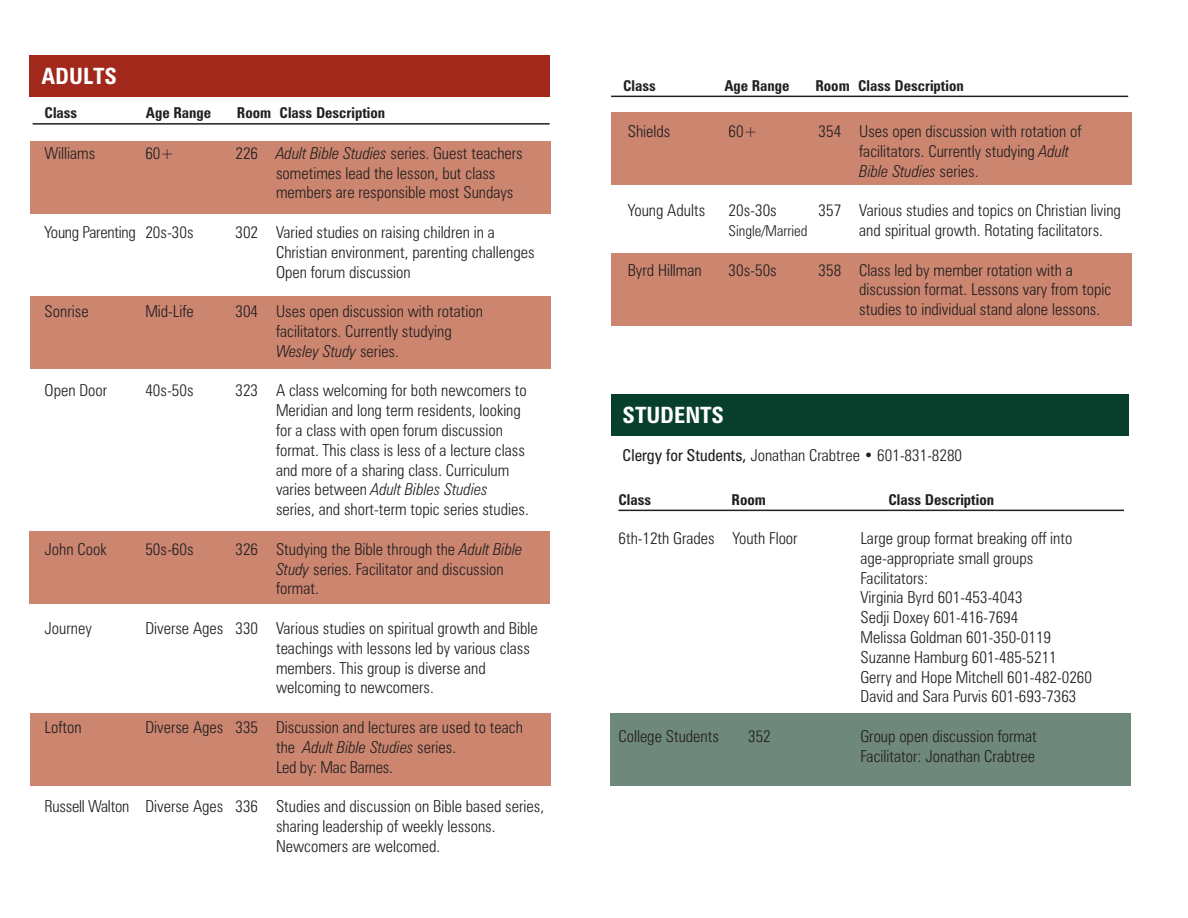
<style>
.page{position:relative;width:1188px;height:918px;background:#fff}
.page>*{position:absolute;margin:0;border:0;box-sizing:border-box;transform-origin:0 0}
.t1{font:700 condensed 22.5px "Zurich BT";color:#fff}
.t2{font:300 condensed 16.5px/19.8px "Zurich BT";color:#231f20}
.t3{font:700 condensed 15px "Zurich BT";color:#231f20}
.t4{font:300 condensed 15px "Zurich BT";color:#231f20}
.s1{font-style:italic}
.s2{font-weight:400}
</style>
<div class="page">
<div style="left:30px;top:141px;width:520px;height:73px;background:#cc8670"></div>
<div style="left:30px;top:297px;width:520px;height:72px;background:#cc8670"></div>
<div style="left:30px;top:531px;width:520px;height:73px;background:#cc8670"></div>
<div style="left:30px;top:713px;width:520px;height:73px;background:#cc8670"></div>
<div style="left:611px;top:113px;width:520px;height:72px;background:#cc8670"></div>
<div style="left:611px;top:254px;width:520px;height:72px;background:#cc8670"></div>
<div style="left:611px;top:395px;width:517px;height:41px;background:#083f2c"></div>
<hr style="left:618px;top:510px;width:506px;height:1px;background:#231f20">
<div style="left:30px;top:55px;width:520px;height:42px;background:#a1281b"></div>
<hr style="left:33px;top:123px;width:517px;height:2px;background:#231f20">
<hr style="left:611px;top:96px;width:517px;height:1px;background:#231f20">
<div style="left:610px;top:713px;width:520px;height:73px;background:#6e887c"></div>
<h1 class="t1" style="left:41px;top:63px;width:77px">ADULTS</h1>
<p class="t3" style="left:45px;top:104px;width:34px">Class</p>
<p class="t3" style="left:146px;top:104px;width:67px">Age Range</p>
<p class="t3" style="left:237px;top:104px;width:150px">Room Class Description</p>
<p class="t2" style="left:45px;top:145px;width:52px">Williams</p>
<p class="t2" style="left:145px;top:145px;width:30px">60+</p>
<p class="t2" style="left:276px;top:145px;width:248px;text-indent:-41px">226 <span class="s1">Adult Bible Studies</span> series. Guest teachers sometimes lead the lesson, but class members are responsible most Sundays</p>
<p class="t2" style="left:45px;top:224px;width:151px">Young Parenting 20s-30s</p>
<p class="t2" style="left:276px;top:224px;width:260px;text-indent:-41px">302 Varied studies on raising children in a<br>Christian environment, parenting challenges<br>Open forum discussion</p>
<p class="t2" style="left:45px;top:303px;width:46px">Sonrise</p>
<p class="t2" style="left:145px;top:303px;width:50px">Mid-Life</p>
<p class="t2" style="left:276px;top:303px;width:209px;text-indent:-41px">304 Uses open discussion with rotation facilitators. Currently studying<br><span class="s1">Wesley Study</span> series.</p>
<p class="t2" style="left:45px;top:382px;width:64px">Open Door</p>
<p class="t2" style="left:145px;top:382px;width:50px">40s-50s</p>
<p class="t2" style="left:276px;top:382px;width:254px;text-indent:-41px">323 A class welcoming for both newcomers to Meridian and long term residents, looking for a class with open forum discussion format. This class is less of a lecture class and more of a sharing class. Curriculum varies between <span class="s1">Adult Bibles Studies </span>series, and short-term topic series studies.</p>
<p class="t2" style="left:45px;top:541px;width:64px">John Cook</p>
<p class="t2" style="left:145px;top:541px;width:50px">50s-60s</p>
<p class="t2" style="left:276px;top:541px;width:248px;text-indent:-41px">326 Studying the Bible through the <span class="s1">Adult Bible<br>Study</span> series. Facilitator and discussion format.</p>
<p class="t2" style="left:45px;top:620px;width:49px">Journey</p>
<p class="t2" style="left:276px;top:620px;width:263px;text-indent:-131px">Diverse Ages 330 Various studies on spiritual growth and Bible teachings with lessons led by various class members. This group is diverse and welcoming to newcomers.</p>
<p class="t2" style="left:45px;top:719px;width:38px">Lofton</p>
<p class="t2" style="left:276px;top:719px;width:249px;text-indent:-131px">Diverse Ages 335 Discussion and lectures are used to teach the <span class="s1">Adult Bible Studies</span> series.<br>Led by: Mac Barnes.</p>
<p class="t2" style="left:276px;top:798px;width:270px;text-indent:-231px">Russell Walton Diverse Ages 336 Studies and discussion on Bible based series, sharing leadership of weekly lessons.<br>Newcomers are welcomed.</p>
<p class="t3" style="left:623px;top:77px;width:34px">Class</p>
<p class="t3" style="left:724px;top:77px;width:67px">Age Range</p>
<p class="t3" style="left:815px;top:77px;width:150px">Room Class Description</p>
<p class="t2" style="left:628px;top:123px;width:44px">Shields</p>
<p class="t2" style="left:729px;top:123px;width:30px">60+</p>
<p class="t2" style="left:859px;top:123px;width:224px;text-indent:-41px">354 Uses open discussion with rotation of facilitators. Currently studying <span class="s1">Adult<br>Bible Studies</span> series.</p>
<p class="t2" style="left:628px;top:202px;width:79px">Young Adults</p>
<p class="t2" style="left:729px;top:202px;width:50px">20s-30s</p>
<p class="t2" style="left:819px;top:202px;width:304px">357 Various studies and topics on Christian living</p>
<p class="t4" style="left:729px;top:225px;width:80px">Single/Married</p>
<p class="t2" style="left:859px;top:222px;width:245px">and spiritual growth. Rotating facilitators.</p>
<p class="t2" style="left:628px;top:261px;width:75px">Byrd Hillman</p>
<p class="t2" style="left:729px;top:261px;width:50px">30s-50s</p>
<p class="t2" style="left:859px;top:261px;width:254px;text-indent:-41px">358 Class led by member rotation with a discussion format. Lessons vary from topic studies to individual stand alone lessons.</p>
<h1 class="t1" style="left:623px;top:402px;width:103px">STUDENTS</h1>
<p class="t2" style="left:623px;top:447px;width:341px"><span class="s2">Clergy for Students,</span> Jonathan Crabtree • 601-831-8280</p>
<p class="t3" style="left:618px;top:491px;width:34px">Class</p>
<p class="t3" style="left:732px;top:491px;width:36px">Room</p>
<p class="t3" style="left:888px;top:491px;width:107px">Class Description</p>
<p class="t2" style="left:618px;top:530px;width:181px">6th-12th Grades Youth Floor</p>
<p class="t2" style="left:861px;top:530px;width:233px">Large group format breaking off into age-appropriate small groups<br>Facilitators:<br>Virginia Byrd 601-453-4043<br>Sedji Doxey 601-416-7694<br>Melissa Goldman 601-350-0119<br>Suzanne Hamburg 601-485-5211<br>Gerry and Hope Mitchell 601-482-0260<br>David and Sara Purvis 601-693-7363</p>
<p class="t2" style="left:618px;top:728px;width:102px">College Students</p>
<p class="t2" style="left:748px;top:728px;width:24px">352</p>
<p class="t2" style="left:861px;top:728px;width:178px">Group open discussion format<br>Facilitator: Jonathan Crabtree</p>
</div>
